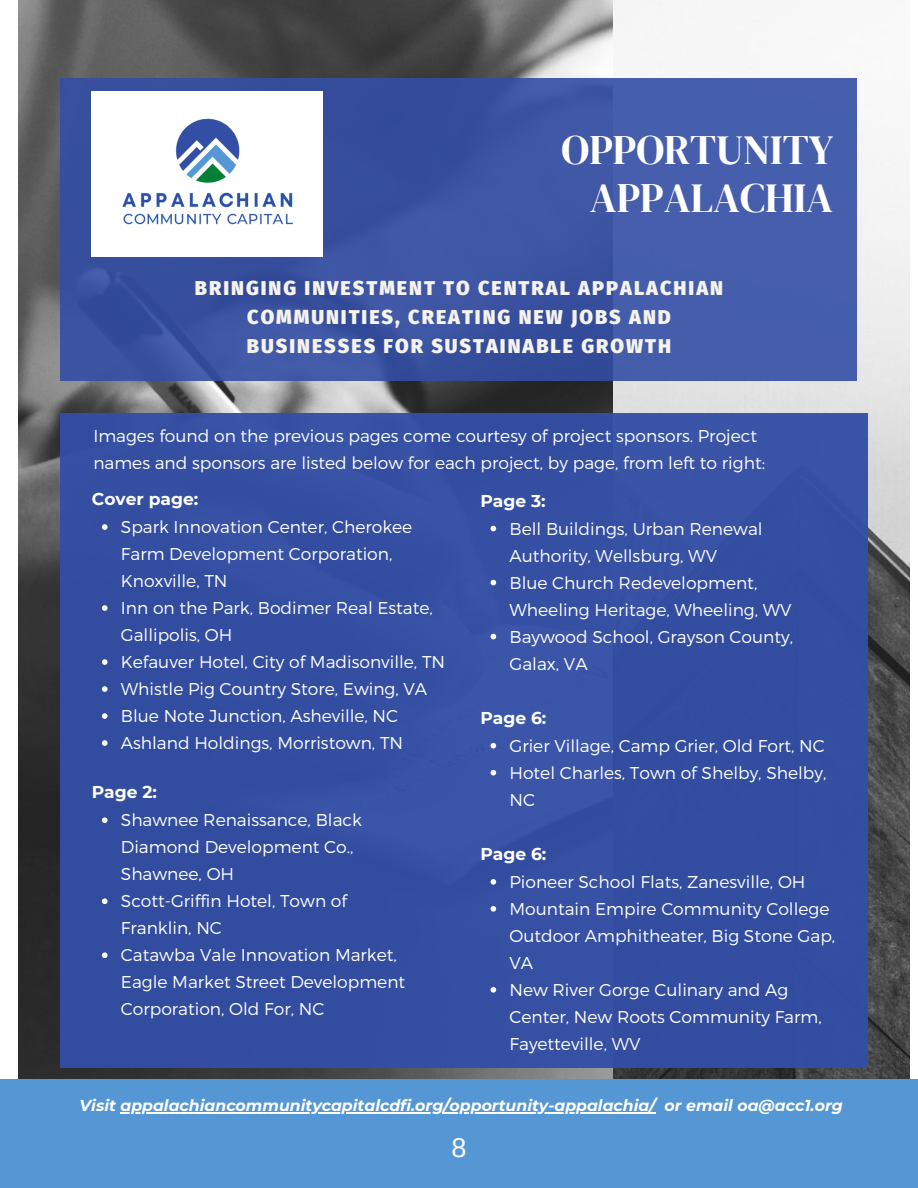
<style>
.page{position:relative;width:918px;height:1188px;background:#fff}
.page>*{position:absolute;margin:0;border:0;box-sizing:border-box;transform-origin:0 0}
.t1{font:41.55px/47.2px "DM Serif Display";color:#fff;text-align:right}
.t2{font:27px "Arimo";color:#fff}
.t3{font:900 19.8px/29.2px "Fira Sans";letter-spacing:.1em;color:#f6f3ed;text-align:center}
.t4{font:300 17.1px/27px "Montserrat";color:#fff}
.t5{font:700 17.1px "Montserrat";color:#fff}
.t6{font:italic 700 15.75px "Montserrat";color:#fff}
</style>
<div class="page">
<img style="left:19px;top:0;width:891px;height:1080px">
<div style="left:0;top:1080px;width:918px;height:108px;background:#5597d4"></div>
<div style="left:61px;top:78px;width:796px;height:303px;background:#3f57a5"></div>
<div style="left:61px;top:413px;width:807px;height:654px;background:#334ea5"></div>
<svg style="left:102px;top:524px;width:6px;height:6px"></svg>
<svg style="left:102px;top:605px;width:6px;height:6px"></svg>
<svg style="left:102px;top:659px;width:6px;height:6px"></svg>
<svg style="left:102px;top:686px;width:6px;height:6px"></svg>
<svg style="left:102px;top:713px;width:6px;height:6px"></svg>
<svg style="left:102px;top:740px;width:6px;height:6px"></svg>
<svg style="left:102px;top:817px;width:6px;height:6px"></svg>
<svg style="left:102px;top:898px;width:6px;height:6px"></svg>
<svg style="left:102px;top:952px;width:6px;height:6px"></svg>
<svg style="left:491px;top:526px;width:5px;height:5px"></svg>
<svg style="left:491px;top:580px;width:5px;height:5px"></svg>
<svg style="left:491px;top:634px;width:5px;height:5px"></svg>
<svg style="left:491px;top:743px;width:5px;height:6px"></svg>
<svg style="left:491px;top:770px;width:5px;height:6px"></svg>
<svg style="left:491px;top:879px;width:5px;height:6px"></svg>
<svg style="left:491px;top:906px;width:5px;height:6px"></svg>
<svg style="left:491px;top:987px;width:5px;height:6px"></svg>
<div style="left:92px;top:92px;width:231px;height:165px;background:#fff"></div>
<img style="left:122px;top:118px;width:171px;height:107px">
<hr style="left:120px;top:1112px;width:536px;height:1px;background:#fff">
<h1 class="t1" style="left:562px;top:126px;width:273px">OPPORTUNITY<br>APPALACHIA</h1>
<p class="t3" style="left:195px;top:273px;width:530px">BRINGING INVESTMENT TO CENTRAL APPALACHIAN<br>COMMUNITIES, CREATING NEW JOBS AND<br>BUSINESSES FOR SUSTAINABLE GROWTH</p>
<p class="t4" style="left:93px;top:422px;width:673px">Images found on the previous pages come courtesy of project sponsors. Project names and sponsors are listed below for each project, by page, from left to right:</p>
<p class="t5" style="left:92px;top:489px;width:108px">Cover page:</p>
<p class="t4" style="left:121px;top:513px;width:326px">Spark Innovation Center, Cherokee<br>Farm Development Corporation,<br>Knoxville, TN<br>Inn on the Park, Bodimer Real Estate,<br>Gallipolis, OH<br>Kefauver Hotel, City of Madisonville, TN<br>Whistle Pig Country Store, Ewing, VA<br>Blue Note Junction, Asheville, NC<br>Ashland Holdings, Morristown, TN</p>
<p class="t5" style="left:92px;top:782px;width:67px">Page 2:</p>
<p class="t4" style="left:121px;top:806px;width:286px">Shawnee Renaissance, Black<br>Diamond Development Co.,<br>Shawnee, OH<br>Scott-Griffin Hotel, Town of<br>Franklin, NC<br>Catawba Vale Innovation Market,<br>Eagle Market Street Development<br>Corporation, Old For, NC</p>
<p class="t5" style="left:480px;top:490px;width:67px">Page 3:</p>
<p class="t4" style="left:510px;top:514px;width:285px">Bell Buildings, Urban Renewal<br>Authority, Wellsburg, WV<br>Blue Church Redevelopment,<br>Wheeling Heritage, Wheeling, WV<br>Baywood School, Grayson County,<br>Galax, VA</p>
<p class="t5" style="left:480px;top:707px;width:68px">Page 6:</p>
<p class="t4" style="left:510px;top:731px;width:318px;text-align:justify">Grier Village, Camp Grier, Old Fort, NC Hotel Charles, Town of Shelby, Shelby, NC</p>
<p class="t5" style="left:480px;top:843px;width:68px">Page 6:</p>
<p class="t4" style="left:510px;top:868px;width:327px">Pioneer School Flats, Zanesville, OH<br>Mountain Empire Community College<br>Outdoor Amphitheater, Big Stone Gap,<br>VA<br>New River Gorge Culinary and Ag<br>Center, New Roots Community Farm,<br>Fayetteville, WV</p>
<p class="t6" style="left:80px;top:1096px;width:765px">Visit appalachiancommunitycapitalcdfi.org/opportunity-appalachia/ or email oa@acc1.org</p>
<h2 class="t2" style="left:451px;top:1133px;width:17px">8</h2>
</div>
